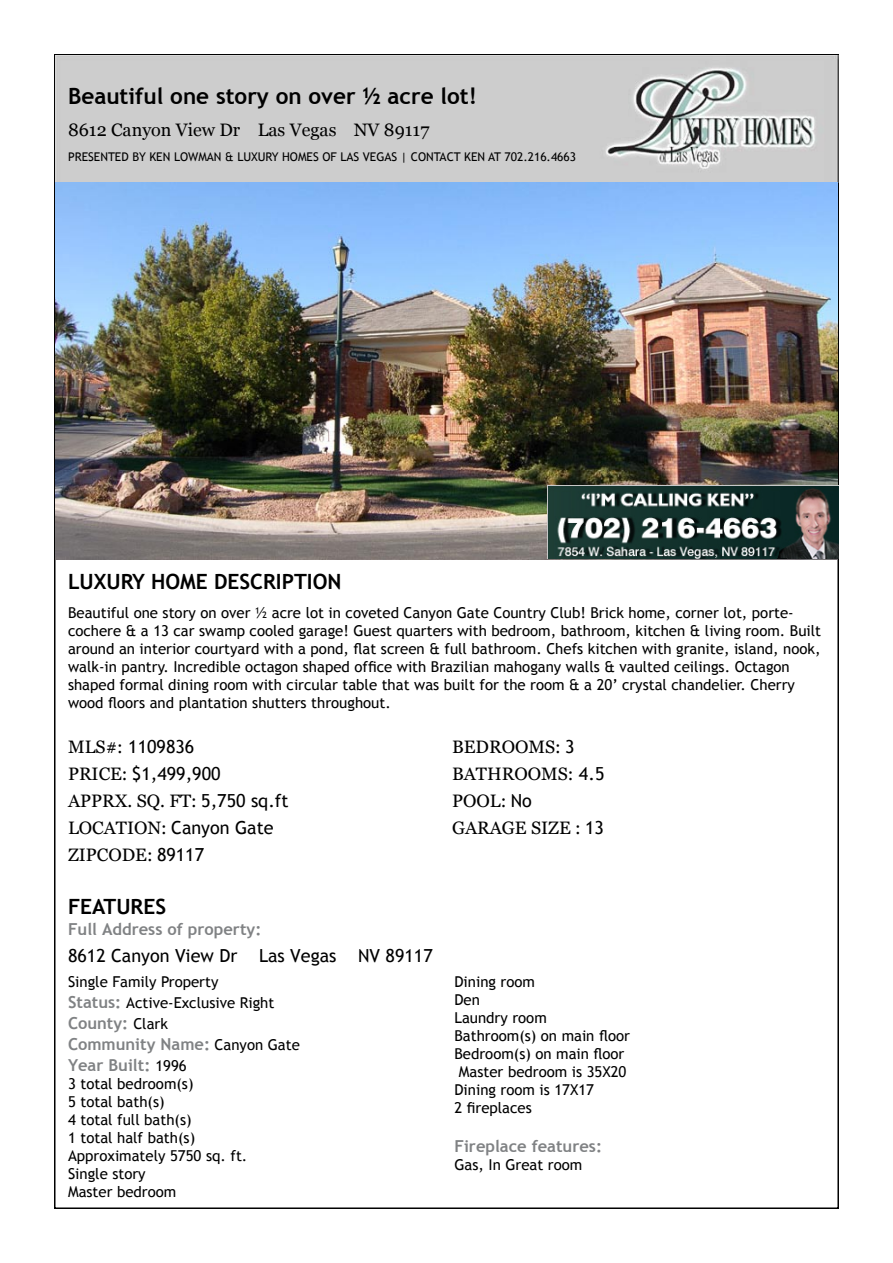
<style>
.page{position:relative;width:893px;height:1263px;background:#fff}
.page>*{position:absolute;margin:0;border:0;box-sizing:border-box;transform-origin:0 0}
.t1{font:700 22.5px "Trebuchet MS";color:#000}
.t2{font:700 21px "Trebuchet MS";color:#000}
.t3{font:18px "Georgia";color:#000}
.t4{font:18px "Trebuchet MS";color:#000}
.t5{font:700 16.5px/21px "Trebuchet MS";color:#808284}
.t6{font:15px/18px "Trebuchet MS";color:#000}
.t7{font:12px "Trebuchet MS";color:#000}
.s1{font-family:"Georgia"}
.s2{font-family:"Trebuchet MS"}
.s3{font-weight:700;font-size:16.5px;color:#808284}
.s4{font-weight:400;font-size:15px;color:#000}
</style>
<div class="page">
<img style="left:55px;top:56px;width:784px;height:126px">
<img style="left:55px;top:182px;width:782px;height:377px">
<img style="left:548px;top:485px;width:291px;height:74px">
<h1 class="t1" style="left:68px;top:82px;width:410px">Beautiful one story on over ½ acre lot!</h1>
<p class="t3" style="left:68px;top:119px;width:363px">8612 Canyon View Dr Las Vegas NV 89117</p>
<p class="t7" style="left:68px;top:150px;width:510px">Presented by Ken Lowman &amp; Luxury Homes of Las Vegas | Contact Ken at 702.216.4663</p>
<h2 class="t2" style="left:68px;top:568px;width:275px">Luxury Home description</h2>
<p class="t6" style="left:68px;top:604px;width:755px">Beautiful one story on over ½ acre lot in coveted Canyon Gate Country Club! Brick home, corner lot, porte&shy;cochere &amp; a 13 car swamp cooled garage! Guest quarters with bedroom, bathroom, kitchen &amp; living room. Built around an interior courtyard with a pond, flat screen &amp; full bathroom. Chefs kitchen with granite, island, nook, walk-in pantry. Incredible octagon shaped office with Brazilian mahogany walls &amp; vaulted ceilings. Octagon shaped formal dining room with circular table that was built for the room &amp; a 20’ crystal chandelier. Cherry wood floors and plantation shutters throughout.</p>
<p class="t4" style="left:68px;top:736px;width:128px"><span class="s1">MLS#:</span> 1109836</p>
<p class="t3" style="left:452px;top:737px;width:124px">BEDROOMS: <span class="s2">3</span></p>
<p class="t4" style="left:68px;top:763px;width:154px"><span class="s1">PRICE:</span> $1,499,900</p>
<p class="t3" style="left:452px;top:764px;width:154px">BATHROOMS: <span class="s2">4.5</span></p>
<p class="t3" style="left:68px;top:791px;width:222px">APPRX. SQ. FT: <span class="s2">5,750 sq.ft</span></p>
<p class="t3" style="left:452px;top:791px;width:81px">POOL: <span class="s2">No</span></p>
<p class="t4" style="left:68px;top:817px;width:207px"><span class="s1">LOCATION:</span> Canyon Gate</p>
<p class="t3" style="left:452px;top:818px;width:153px">GARAGE SIZE : <span class="s2">13</span></p>
<p class="t3" style="left:68px;top:845px;width:138px">ZIPCODE: <span class="s2">89117</span></p>
<h2 class="t2" style="left:68px;top:893px;width:100px">features</h2>
<p class="t5" style="left:68px;top:918px;width:195px">Full Address of property:</p>
<p class="t4" style="left:68px;top:944px;width:366px">8612 Canyon View Dr Las Vegas NV 89117</p>
<p class="t6" style="left:68px;top:972px;width:208px;line-height:21px">Single Family Property<br><span class="s3">Status:</span> Active-Exclusive Right</p>
<p class="t5" style="left:68px;top:1013px;width:233px">County: <span class="s4">Clark<br></span>Community Name: <span class="s4">Canyon Gate<br></span>Year Built: <span class="s4">1996</span></p>
<p class="t6" style="left:68px;top:1075px;width:181px">3 total bedroom(s)<br>5 total bath(s)<br>4 total full bath(s)<br>1 total half bath(s)<br>Approximately 5750 sq. ft.<br>Single story<br>Master bedroom</p>
<p class="t6" style="left:454px;top:973px;width:82px">Dining room</p>
<p class="t6" style="left:454px;top:991px;width:27px">Den</p>
<p class="t6" style="left:454px;top:1009px;width:94px">Laundry room</p>
<p class="t6" style="left:454px;top:1027px;width:177px">Bathroom(s) on main floor</p>
<p class="t6" style="left:454px;top:1045px;width:172px">Bedroom(s) on main floor</p>
<p class="t6" style="left:459px;top:1063px;width:169px">Master bedroom is 35X20</p>
<p class="t6" style="left:454px;top:1081px;width:141px">Dining room is 17X17</p>
<p class="t6" style="left:454px;top:1099px;width:79px">2 fireplaces</p>
<p class="t5" style="left:454px;top:1136px;width:149px">Fireplace features:</p>
<p class="t6" style="left:454px;top:1156px;width:129px">Gas, In Great room</p>
</div>
